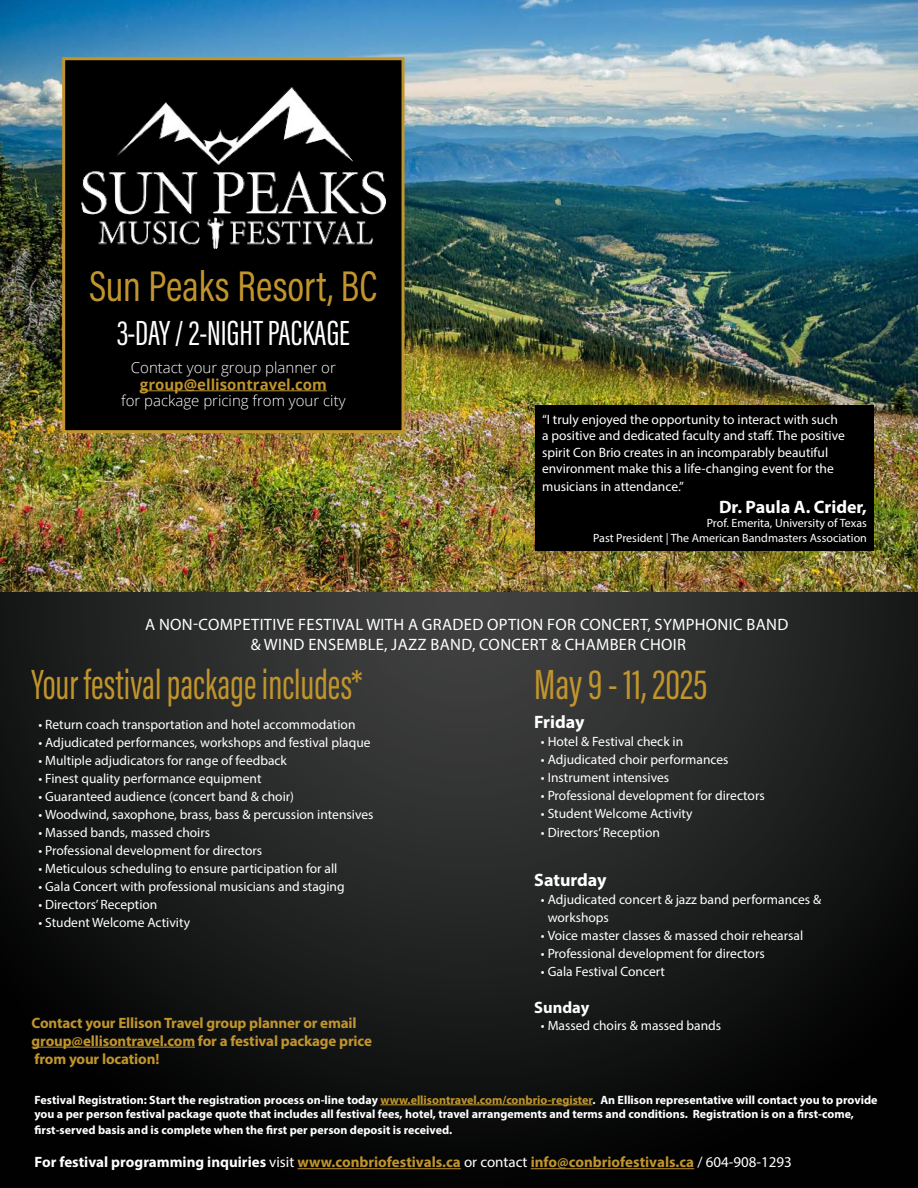
<style>
.page{position:relative;width:918px;height:1188px;background:#fff}
.page>*{position:absolute;margin:0;border:0;box-sizing:border-box;transform-origin:0 0}
.t1{font:43.5px "Acumin Pro Extra Cond";color:#c1952d;scale:.92 1}
.t2{font:43.5px "Acumin Pro Cond";color:#c1952d;scale:.92 1}
.t3{font:43.5px "Acumin Pro Extra Cond";color:#c1952d}
.t4{font:36px "Acumin Pro Extra Cond";color:#fff}
.t5{font:700 18px "Myriad Pro";color:#fff}
.t6{font:16.5px/19.8px "Myriad Pro";letter-spacing:.02em;color:#fff;text-align:center}
.t7{font:700 16.5px "Myriad Pro";color:#fff}
.t8{font:700 15px/18px "Myriad Pro";letter-spacing:-.01em;color:#c1952d}
.t9{font:300 15px "Open Sans";color:#fff}
.t10{font:700 15px "Open Sans";color:#c1952d}
.t11{font:13.5px/16.5px "Myriad Pro";color:#fff}
.t12{font:700 12px/14.4px "Myriad Pro";color:#fff}
.t13{font:12px/14.4px "Myriad Pro";color:#fff;text-align:right}
.s1{color:#c1952d}
.s2{color:#fff}
.s3{font-weight:400;color:#fff}
</style>
<div class="page">
<img style="left:0;top:592px;width:918px;height:596px">
<img style="left:0;top:0;width:1px;height:595px">
<img style="left:1px;top:0;width:917px;height:592px">
<div style="left:535px;top:405px;width:339px;height:146px;background:#000"></div>
<hr style="left:380px;top:1105px;width:212px;height:1px;background:#c1952d">
<hr style="left:298px;top:1168px;width:163px;height:1px;background:#c1952d">
<hr style="left:531px;top:1168px;width:163px;height:1px;background:#c1952d">
<div style="left:64px;top:59px;width:339px;height:373px;background:#000"></div>
<hr style="left:140px;top:390px;width:187px;height:1px;background:#c1952d">
<div style="left:62px;top:57px;width:343px;height:376px;border:3px solid #c1952d"></div>
<img style="left:81px;top:88px;width:304px;height:161px">
<hr style="left:32px;top:1047px;width:163px;height:1px;background:#c1952d">
<h1 class="t2" style="left:89px;top:258px;width:315px">Sun Peaks Resort, BC</h1>
<h2 class="t4" style="left:117px;top:311px;width:235px">3-DAY / 2-NIGHT PACKAGE</h2>
<p class="t9" style="left:131px;top:357px;width:206px">Contact your group planner or</p>
<p class="t10" style="left:140px;top:374px;width:188px">group@ellisontravel.com</p>
<p class="t9" style="left:121px;top:390px;width:226px">for package pricing from your city</p>
<p class="t11" style="left:542px;top:411px;width:304px">“I truly enjoyed the opportunity to interact with such a positive and dedicated faculty and staff. The positive spirit Con Brio creates in an incomparably beautiful environment make this a life-changing event for the</p>
<p class="t11" style="left:542px;top:478px;width:143px">musicians in attendance.”</p>
<h3 class="t5" style="left:719px;top:495px;width:149px">Dr. Paula A. Crider,</h3>
<p class="t13" style="left:593px;top:516px;width:275px">Prof. Emerita, University of Texas<br>Past President | The American Bandmasters Association</p>
<p class="t6" style="left:145px;top:615px;width:645px">A NON-COMPETITIVE FESTIVAL WITH A GRADED OPTION FOR CONCERT, SYMPHONIC BAND &amp; WIND ENSEMBLE, JAZZ BAND, CONCERT &amp; CHAMBER CHOIR</p>
<h1 class="t1" style="left:32px;top:658px;width:362px">Your festival package includes*</h1>
<p class="t11" style="left:38px;top:716px;width:319px">• Return coach transportation and hotel accommodation</p>
<p class="t11" style="left:38px;top:734px;width:334px">• Adjudicated performances, workshops and festival plaque</p>
<p class="t11" style="left:38px;top:752px;width:250px">• Multiple adjudicators for range of feedback</p>
<p class="t11" style="left:38px;top:770px;width:225px">• Finest quality performance equipment</p>
<p class="t11" style="left:38px;top:788px;width:257px">• Guaranteed audience (concert band &amp; choir)</p>
<p class="t11" style="left:38px;top:806px;width:337px">• Woodwind, saxophone, brass, bass &amp; percussion intensives</p>
<p class="t11" style="left:38px;top:824px;width:173px">• Massed bands, massed choirs</p>
<p class="t11" style="left:38px;top:842px;width:225px">• Professional development for directors</p>
<p class="t11" style="left:38px;top:860px;width:300px">• Meticulous scheduling to ensure participation for all</p>
<p class="t11" style="left:38px;top:878px;width:308px">• Gala Concert with professional musicians and staging</p>
<p class="t11" style="left:38px;top:896px;width:121px">• Directors’ Reception</p>
<p class="t11" style="left:38px;top:914px;width:153px">• Student Welcome Activity</p>
<h1 class="t3" style="left:534px;top:658px;width:175px">May 9 - 11, 2025</h1>
<h3 class="t5" style="left:534px;top:710px;width:52px">Friday</h3>
<p class="t11" style="left:541px;top:733px;width:144px">• Hotel &amp; Festival check in</p>
<p class="t11" style="left:541px;top:751px;width:189px">• Adjudicated choir performances</p>
<p class="t11" style="left:541px;top:769px;width:130px">• Instrument intensives</p>
<p class="t11" style="left:541px;top:787px;width:225px">• Professional development for directors</p>
<p class="t11" style="left:541px;top:805px;width:153px">• Student Welcome Activity</p>
<p class="t11" style="left:541px;top:824px;width:121px">• Directors’ Reception</p>
<h3 class="t5" style="left:534px;top:868px;width:74px">Saturday</h3>
<p class="t11" style="left:548px;top:890px;width:275px;line-height:18px;text-indent:-7px">• Adjudicated concert &amp; jazz band performances &amp; workshops</p>
<p class="t11" style="left:541px;top:927px;width:264px">• Voice master classes &amp; massed choir rehearsal</p>
<p class="t11" style="left:541px;top:945px;width:225px">• Professional development for directors</p>
<p class="t11" style="left:541px;top:963px;width:126px">• Gala Festival Concert</p>
<p class="t7" style="left:534px;top:997px;width:57px">Sunday</p>
<p class="t11" style="left:541px;top:1017px;width:182px">• Massed choirs &amp; massed bands</p>
<p class="t8" style="left:32px;top:1013px;width:342px">Contact your Ellison Travel group planner or email group@ellisontravel.com for a festival package price from your location!</p>
<p class="t12" style="left:34px;top:1092px;width:845px">Festival Registration: Start the registration process on-line today <span class="s1">www.ellisontravel.com/conbrio-register</span>. An Ellison representative will contact you to provide you a per person festival package quote that includes all festival fees, hotel, travel arrangements and terms and conditions. Registration is on a first-come,</p>
<p class="t12" style="left:34px;top:1123px;width:419px">first-served basis and is complete when the first per person deposit is received.</p>
<p class="t8" style="left:34px;top:1153px;width:759px"><span class="s2">For festival programming inquiries</span> <span class="s3">visit</span> www.conbriofestivals.ca <span class="s3">or contact</span> info@conbriofestivals.ca <span class="s3">/ 604-908-1293</span></p>
</div>
